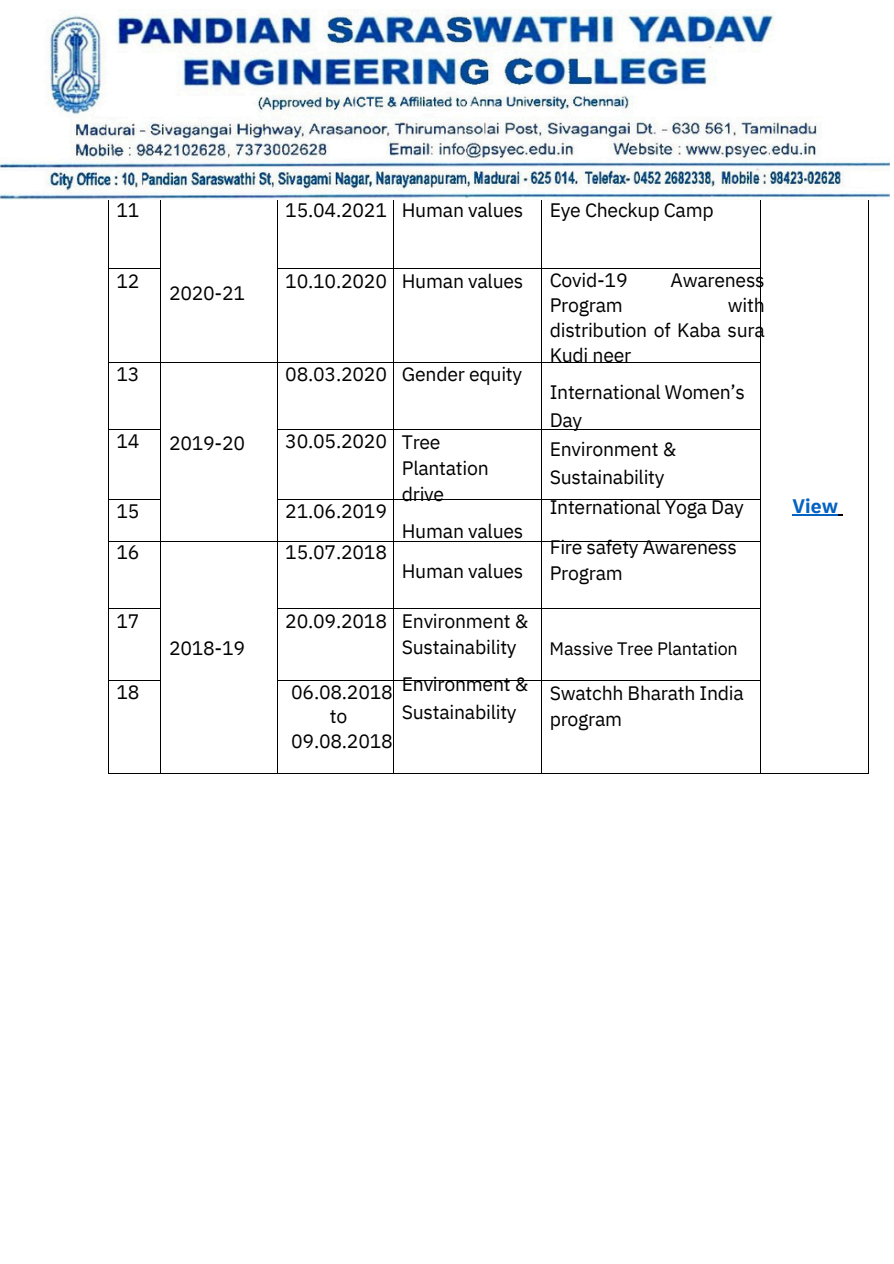
<style>
.page{position:relative;width:894px;height:1264px;background:#fff}
.page>*{position:absolute;margin:0;border:0;box-sizing:border-box;transform-origin:0 0}
.t1{font:19.5px/24.8px "IBM Plex Sans";letter-spacing:-.015em;color:#000}
.t2{font:700 19.5px "IBM Plex Sans";color:#0462c1}
.t3{font:18px "IBM Plex Sans";letter-spacing:-.01em;color:#000}
</style>
<div class="page">
<hr style="left:108px;top:199px;width:1px;height:69px;background:#000">
<hr style="left:160px;top:199px;width:1px;height:69px;background:#000">
<hr style="left:276px;top:199px;width:1px;height:69px;background:#000">
<hr style="left:393px;top:199px;width:1px;height:69px;background:#000">
<hr style="left:541px;top:199px;width:1px;height:69px;background:#000">
<hr style="left:759px;top:199px;width:1px;height:69px;background:#000">
<hr style="left:867px;top:199px;width:1px;height:69px;background:#000">
<hr style="left:109px;top:268px;width:51px;height:1px;background:#000">
<hr style="left:277px;top:268px;width:116px;height:1px;background:#000">
<hr style="left:394px;top:268px;width:147px;height:1px;background:#000">
<hr style="left:541px;top:268px;width:218px;height:1px;background:#000">
<hr style="left:108px;top:269px;width:1px;height:93px;background:#000">
<hr style="left:160px;top:269px;width:1px;height:93px;background:#000">
<hr style="left:276px;top:269px;width:1px;height:93px;background:#000">
<hr style="left:393px;top:269px;width:1px;height:93px;background:#000">
<hr style="left:541px;top:269px;width:1px;height:93px;background:#000">
<hr style="left:759px;top:269px;width:1px;height:93px;background:#000">
<hr style="left:867px;top:269px;width:1px;height:93px;background:#000">
<hr style="left:109px;top:362px;width:51px;height:1px;background:#000">
<hr style="left:161px;top:362px;width:115px;height:1px;background:#000">
<hr style="left:277px;top:362px;width:116px;height:1px;background:#000">
<hr style="left:394px;top:362px;width:147px;height:1px;background:#000">
<hr style="left:541px;top:362px;width:218px;height:1px;background:#000">
<hr style="left:108px;top:362px;width:1px;height:67px;background:#000">
<hr style="left:160px;top:362px;width:1px;height:67px;background:#000">
<hr style="left:276px;top:362px;width:1px;height:67px;background:#000">
<hr style="left:393px;top:362px;width:1px;height:67px;background:#000">
<hr style="left:541px;top:362px;width:1px;height:67px;background:#000">
<hr style="left:759px;top:362px;width:1px;height:67px;background:#000">
<hr style="left:867px;top:362px;width:1px;height:67px;background:#000">
<hr style="left:109px;top:429px;width:51px;height:1px;background:#000">
<hr style="left:277px;top:429px;width:116px;height:1px;background:#000">
<hr style="left:394px;top:429px;width:147px;height:1px;background:#000">
<hr style="left:541px;top:429px;width:218px;height:1px;background:#000">
<hr style="left:108px;top:430px;width:1px;height:69px;background:#000">
<hr style="left:160px;top:430px;width:1px;height:69px;background:#000">
<hr style="left:276px;top:430px;width:1px;height:69px;background:#000">
<hr style="left:393px;top:430px;width:1px;height:69px;background:#000">
<hr style="left:541px;top:430px;width:1px;height:69px;background:#000">
<hr style="left:759px;top:430px;width:1px;height:69px;background:#000">
<hr style="left:867px;top:430px;width:1px;height:69px;background:#000">
<hr style="left:109px;top:499px;width:51px;height:1px;background:#000">
<hr style="left:277px;top:499px;width:116px;height:1px;background:#000">
<hr style="left:394px;top:499px;width:147px;height:1px;background:#000">
<hr style="left:541px;top:499px;width:218px;height:1px;background:#000">
<hr style="left:108px;top:500px;width:1px;height:41px;background:#000">
<hr style="left:160px;top:500px;width:1px;height:41px;background:#000">
<hr style="left:276px;top:500px;width:1px;height:41px;background:#000">
<hr style="left:393px;top:500px;width:1px;height:41px;background:#000">
<hr style="left:541px;top:500px;width:1px;height:41px;background:#000">
<hr style="left:759px;top:500px;width:1px;height:41px;background:#000">
<hr style="left:867px;top:500px;width:1px;height:41px;background:#000">
<hr style="left:109px;top:541px;width:51px;height:1px;background:#000">
<hr style="left:161px;top:541px;width:115px;height:1px;background:#000">
<hr style="left:277px;top:541px;width:116px;height:1px;background:#000">
<hr style="left:394px;top:541px;width:147px;height:1px;background:#000">
<hr style="left:541px;top:541px;width:218px;height:1px;background:#000">
<hr style="left:108px;top:541px;width:1px;height:67px;background:#000">
<hr style="left:160px;top:541px;width:1px;height:67px;background:#000">
<hr style="left:276px;top:541px;width:1px;height:67px;background:#000">
<hr style="left:393px;top:541px;width:1px;height:67px;background:#000">
<hr style="left:541px;top:541px;width:1px;height:67px;background:#000">
<hr style="left:759px;top:541px;width:1px;height:67px;background:#000">
<hr style="left:867px;top:541px;width:1px;height:67px;background:#000">
<hr style="left:109px;top:608px;width:51px;height:1px;background:#000">
<hr style="left:277px;top:608px;width:116px;height:1px;background:#000">
<hr style="left:394px;top:608px;width:147px;height:1px;background:#000">
<hr style="left:541px;top:608px;width:218px;height:1px;background:#000">
<hr style="left:108px;top:609px;width:1px;height:71px;background:#000">
<hr style="left:160px;top:609px;width:1px;height:71px;background:#000">
<hr style="left:276px;top:609px;width:1px;height:71px;background:#000">
<hr style="left:393px;top:609px;width:1px;height:71px;background:#000">
<hr style="left:541px;top:609px;width:1px;height:71px;background:#000">
<hr style="left:759px;top:609px;width:1px;height:71px;background:#000">
<hr style="left:867px;top:609px;width:1px;height:71px;background:#000">
<hr style="left:109px;top:680px;width:51px;height:1px;background:#000">
<hr style="left:277px;top:680px;width:116px;height:1px;background:#000">
<hr style="left:394px;top:680px;width:147px;height:1px;background:#000">
<hr style="left:541px;top:680px;width:218px;height:1px;background:#000">
<hr style="left:108px;top:680px;width:1px;height:93px;background:#000">
<hr style="left:109px;top:773px;width:51px;height:1px;background:#000">
<hr style="left:160px;top:680px;width:1px;height:93px;background:#000">
<hr style="left:161px;top:773px;width:115px;height:1px;background:#000">
<hr style="left:276px;top:680px;width:1px;height:93px;background:#000">
<hr style="left:277px;top:773px;width:116px;height:1px;background:#000">
<hr style="left:393px;top:680px;width:1px;height:93px;background:#000">
<hr style="left:394px;top:773px;width:147px;height:1px;background:#000">
<hr style="left:541px;top:680px;width:1px;height:93px;background:#000">
<hr style="left:541px;top:773px;width:218px;height:1px;background:#000">
<hr style="left:759px;top:680px;width:1px;height:93px;background:#000">
<hr style="left:760px;top:773px;width:107px;height:1px;background:#000">
<hr style="left:867px;top:680px;width:1px;height:93px;background:#000">
<img style="left:0;top:9px;width:889px;height:190px">
<hr style="left:792px;top:514px;width:46px;height:1px;background:#0462c1">
<p class="t1" style="left:116px;top:198px;width:25px">11</p>
<p class="t1" style="left:285px;top:198px;width:103px">15.04.2021</p>
<p class="t1" style="left:401px;top:198px;width:123px">Human values</p>
<p class="t1" style="left:549px;top:198px;width:165px">Eye Checkup Camp</p>
<p class="t1" style="left:116px;top:268px;width:25px">12</p>
<p class="t1" style="left:116px;top:361px;width:25px">13</p>
<p class="t1" style="left:116px;top:428px;width:25px">14</p>
<p class="t1" style="left:116px;top:491px;width:25px;line-height:40.5px">15<br>16</p>
<p class="t1" style="left:116px;top:608px;width:25px">17</p>
<p class="t1" style="left:116px;top:679px;width:25px">18</p>
<p class="t1" style="left:169px;top:280px;width:78px">2020-21</p>
<p class="t1" style="left:169px;top:430px;width:78px">2019-20</p>
<p class="t1" style="left:169px;top:635px;width:78px">2018-19</p>
<p class="t1" style="left:285px;top:268px;width:103px">10.10.2020</p>
<p class="t1" style="left:401px;top:268px;width:123px">Human values</p>
<p class="t1" style="left:285px;top:361px;width:103px">08.03.2020</p>
<p class="t1" style="left:401px;top:361px;width:122px">Gender equity</p>
<p class="t1" style="left:285px;top:428px;width:103px">30.05.2020</p>
<p class="t1" style="left:285px;top:491px;width:103px;line-height:40.5px">21.06.2019<br>15.07.2018</p>
<p class="t1" style="left:285px;top:608px;width:103px">20.09.2018</p>
<p class="t1" style="left:291px;top:679px;width:103px;text-align:center">06.08.2018 to<br>09.08.2018</p>
<p class="t1" style="left:401px;top:428px;width:88px;line-height:25.8px">Tree<br>Plantation drive</p>
<p class="t1" style="left:401px;top:518px;width:123px">Human values</p>
<p class="t1" style="left:401px;top:558px;width:123px">Human values</p>
<p class="t1" style="left:401px;top:607px;width:128px;line-height:25.8px">Environment &amp;<br>Sustainability</p>
<p class="t1" style="left:401px;top:671px;width:128px">Environment &amp;</p>
<p class="t1" style="left:401px;top:699px;width:116px">Sustainability</p>
<h1 class="t1" style="left:549px;top:268px;width:79px">Covid-19</h1>
<h1 class="t1" style="left:670px;top:268px;width:96px">Awareness</h1>
<h1 class="t1" style="left:549px;top:292px;width:74px">Program</h1>
<h1 class="t1" style="left:549px;top:292px;width:216px;text-align:justify;text-indent:178px">with distribution of Kaba sura Kudi neer</h1>
<p class="t1" style="left:549px;top:379px;width:197px">International Women’s</p>
<p class="t1" style="left:549px;top:407px;width:34px">Day</p>
<p class="t1" style="left:549px;top:436px;width:128px">Environment &amp;</p>
<p class="t1" style="left:549px;top:464px;width:116px">Sustainability</p>
<p class="t1" style="left:549px;top:494px;width:196px">International Yoga Day</p>
<p class="t1" style="left:549px;top:534px;width:189px">Fire safety Awareness</p>
<p class="t1" style="left:549px;top:560px;width:74px">Program</p>
<p class="t3" style="left:549px;top:636px;width:190px">Massive Tree Plantation</p>
<p class="t1" style="left:549px;top:679px;width:196px;line-height:25.8px">Swatchh Bharath India program</p>
<p class="t2" style="left:792px;top:493px;width:47px">View</p>
</div>
